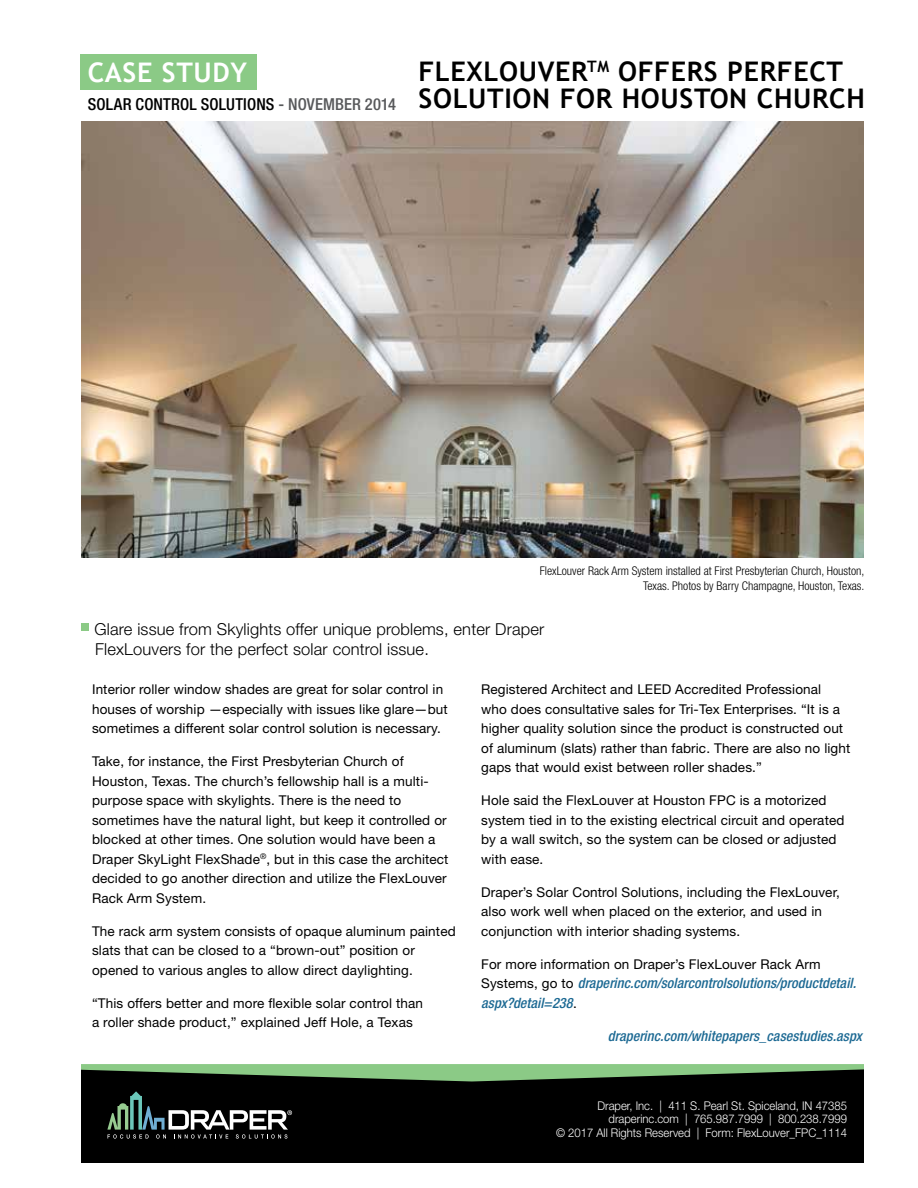
<style>
.page{position:relative;width:918px;height:1188px;background:#fff}
.page>*{position:absolute;margin:0;border:0;box-sizing:border-box;transform-origin:0 0}
.t1{font:700 27px/27px "Trebuchet MS";letter-spacing:.025em;color:#000}
.t2{font:700 27px "Trebuchet MS";letter-spacing:.025em;color:#fff}
.t3{font:300 16.5px/19.8px "Helvetica Neue LT Std";letter-spacing:.01em;color:#000}
.t4{font:500 condensed 16.5px "Helvetica Neue LT Std";letter-spacing:.005em;color:#000}
.t5{font:italic 500 condensed 14.25px/19.5px "Helvetica Neue LT Std";letter-spacing:.005em;color:#1c6993}
.t6{font:13.5px/19.5px "Helvetica Neue LT Std";letter-spacing:.01em;color:#000}
.t7{font:300 12px/13.5px "Helvetica Neue LT Std";color:#fff;text-align:right;scale:.94 1}
.t8{font:300 condensed 12px/14.4px "Helvetica Neue LT Std";color:#000;text-align:right}
.s1{color:#58595b}
.s2{font-weight:400;font-style:normal;font-stretch:normal;font-size:13.5px;color:#000}
</style>
<div class="page">
<img style="left:81px;top:122px;width:783px;height:435px">
<div style="left:81px;top:624px;width:7px;height:7px;background:#8bca86"></div>
<div style="left:81px;top:54px;width:176px;height:35px;background:#8bca86"></div>
<div style="left:81px;top:1069px;width:783px;height:93px;background:#000"></div>
<svg style="left:81px;top:1064px;width:783px;height:17px"></svg>
<svg style="left:107px;top:1091px;width:185px;height:48px"></svg>
<h1 class="t2" style="left:88px;top:55px;width:161px">CASE STUDY</h1>
<h1 class="t1" style="left:419px;top:58px;width:448px">FLEXLOUVER<sup>TM</sup> OFFERS PERFECT<br>SOLUTION FOR HOUSTON CHURCH</h1>
<p class="t4" style="left:88px;top:94px;width:310px">SOLAR CONTROL SOLUTIONS <span class="s1">- NOVEMBER 2014</span></p>
<p class="t8" style="left:540px;top:564px;width:326px">FlexLouver Rack Arm System installed at First Presbyterian Church, Houston,<br>Texas. Photos by Barry Champagne, Houston, Texas.</p>
<p class="t3" style="left:94px;top:619px;width:451px">Glare issue from Skylights offer unique problems, enter Draper<br>FlexLouvers for the perfect solar control issue.</p>
<p class="t6" style="left:92px;top:680px;width:357px">Interior roller window shades are great for solar control in houses of worship —especially with issues like glare—but sometimes a different solar control solution is necessary.</p>
<p class="t6" style="left:92px;top:752px;width:358px">Take, for instance, the First Presbyterian Church of Houston, Texas. The church’s fellowship hall is a multi&shy;purpose space with skylights. There is the need to sometimes have the natural light, but keep it controlled or blocked at other times. One solution would have been a Draper SkyLight FlexShade<sup>®</sup>, but in this case the architect decided to go another direction and utilize the FlexLouver Rack Arm System.</p>
<p class="t6" style="left:92px;top:921px;width:365px">The rack arm system consists of opaque aluminum painted slats that can be closed to a “brown-out” position or opened to various angles to allow direct daylighting.</p>
<p class="t6" style="left:92px;top:993px;width:333px">“This offers better and more flexible solar control than a roller shade product,” explained Jeff Hole, a Texas</p>
<p class="t6" style="left:481px;top:680px;width:371px">Registered Architect and LEED Accredited Professional who does consultative sales for Tri-Tex Enterprises. “It is a higher quality solution since the product is constructed out of aluminum (slats) rather than fabric. There are also no light gaps that would exist between roller shades.”</p>
<p class="t6" style="left:481px;top:791px;width:365px">Hole said the FlexLouver at Houston FPC is a motorized system tied in to the existing electrical circuit and operated by a wall switch, so the system can be closed or adjusted with ease.</p>
<p class="t6" style="left:481px;top:882px;width:360px">Draper’s Solar Control Solutions, including the FlexLouver, also work well when placed on the exterior, and used in conjunction with interior shading systems.</p>
<p class="t6" style="left:481px;top:954px;width:341px">For more information on Draper’s FlexLouver Rack Arm</p>
<p class="t5" style="left:481px;top:974px;width:376px"><span class="s2">Systems, go to</span> draperinc.com/solarcontrolsolutions/productdetail. aspx?detail=238<span class="s2">.</span></p>
<p class="t5" style="left:608px;top:1026px;width:256px">draperinc.com/whitepapers_casestudies.aspx</p>
<p class="t7" style="left:556px;top:1099px;width:311px">Draper, Inc. | 411 S. Pearl St. Spiceland, IN 47385 draperinc.com | 765.987.7999 | 800.238.7999<br>© 2017 All Rights Reserved | Form: FlexLouver_FPC_1114</p>
</div>
